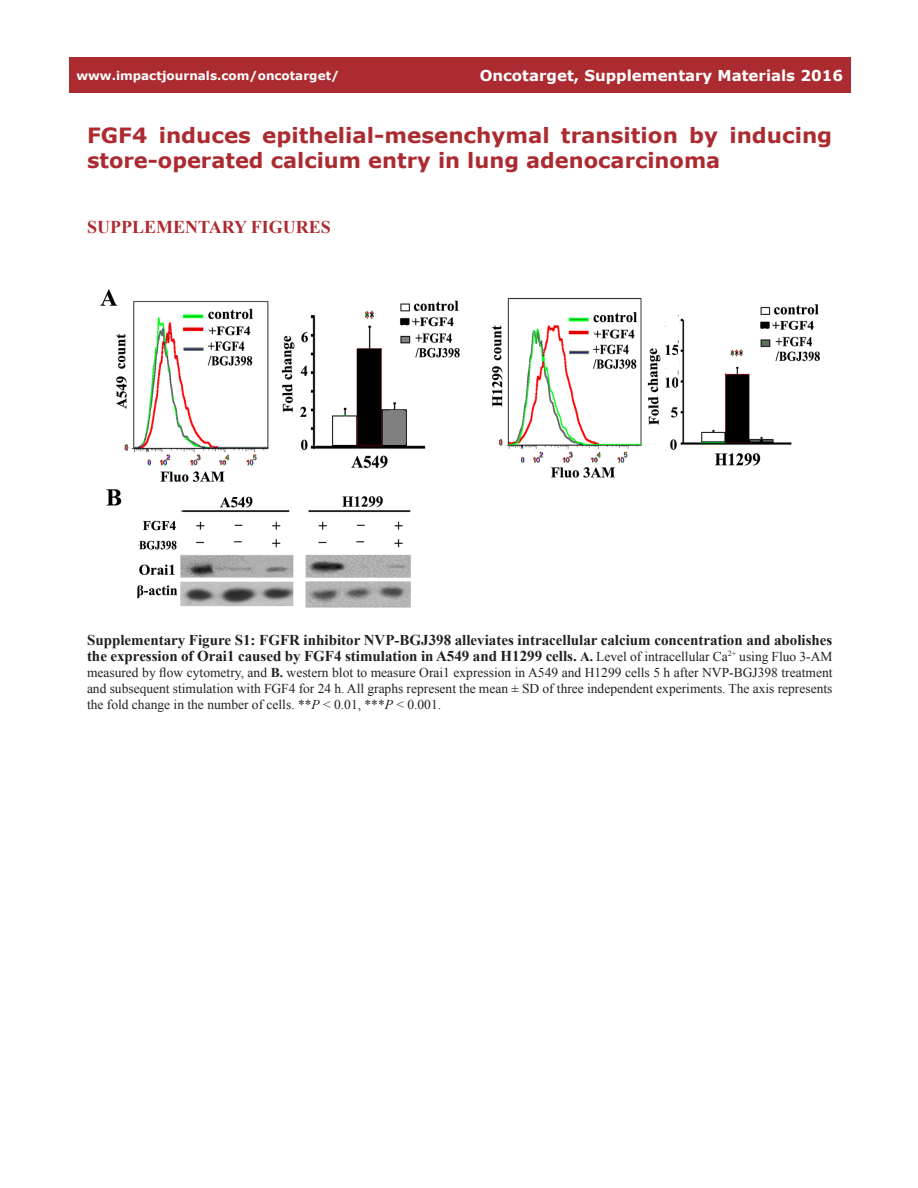
<style>
.page{position:relative;width:918px;height:1188px;background:#fff}
.page>*{position:absolute;margin:0;border:0;box-sizing:border-box;transform-origin:0 0}
.t1{font:700 21px/25.2px "Verdana";color:#ac2b31}
.Heading{font:700 18px "Times New Roman";color:#ac2b31}
.figuretext{font:700 15px/16.2px "Times New Roman";color:#231f20}
.t2{font:700 15px "Verdana";color:#fff}
.figuretext-2{font:13.5px/16.2px "Times New Roman";color:#231f20;text-align:justify}
.t3{font:700 12px "Verdana";color:#fff}
.s1{font-size:13.5px}
.s2{font-weight:400;font-size:13.5px}
.s3{font-weight:700}
.s4{font-style:italic}
</style>
<div class="page">
<div style="left:69px;top:57px;width:781px;height:36px;background:#ac2b31"></div>
<img style="left:100px;top:290px;width:719px;height:317px">
<p class="t3" style="left:76px;top:67px;width:264px">www.impactjournals.com/oncotarget/</p>
<p class="t2" style="left:480px;top:65px;width:365px">Oncotarget, Supplementary Materials 2016</p>
<p class="t1" style="left:87px;top:122px;width:747px">FGF4 induces epithelial-mesenchymal transition by inducing store-operated calcium entry in lung adenocarcinoma</p>
<p class="Heading" style="left:87px;top:214px;width:245px">SUPPLEMENTARY FIGURES</p>
<p class="figuretext" style="left:87px;top:631px;width:747px">Supplementary Figure S1: FGFR inhibitor NVP-BGJ398 alleviates intracellular calcium concentration and abolishes the expression of Orai1 caused by FGF4 stimulation in A549 and H1299 cells. <span class="s1">A.</span> <span class="s2">Level of intracellular Ca</span><sup>2+</sup> <span class="s2">using Fluo 3-AM</span></p>
<p class="figuretext-2" style="left:87px;top:664px;width:747px">measured by flow cytometry, and <span class="s3">B.</span> western blot to measure Orai1 expression in A549 and H1299 cells 5 h after NVP-BGJ398 treatment and subsequent stimulation with FGF4 for 24 h. All graphs represent the mean ± SD of three independent experiments. The axis represents the fold change in the number of cells. **<span class="s4">P</span> &lt; 0.01, ***<span class="s4">P</span> &lt; 0.001.</p>
</div>
